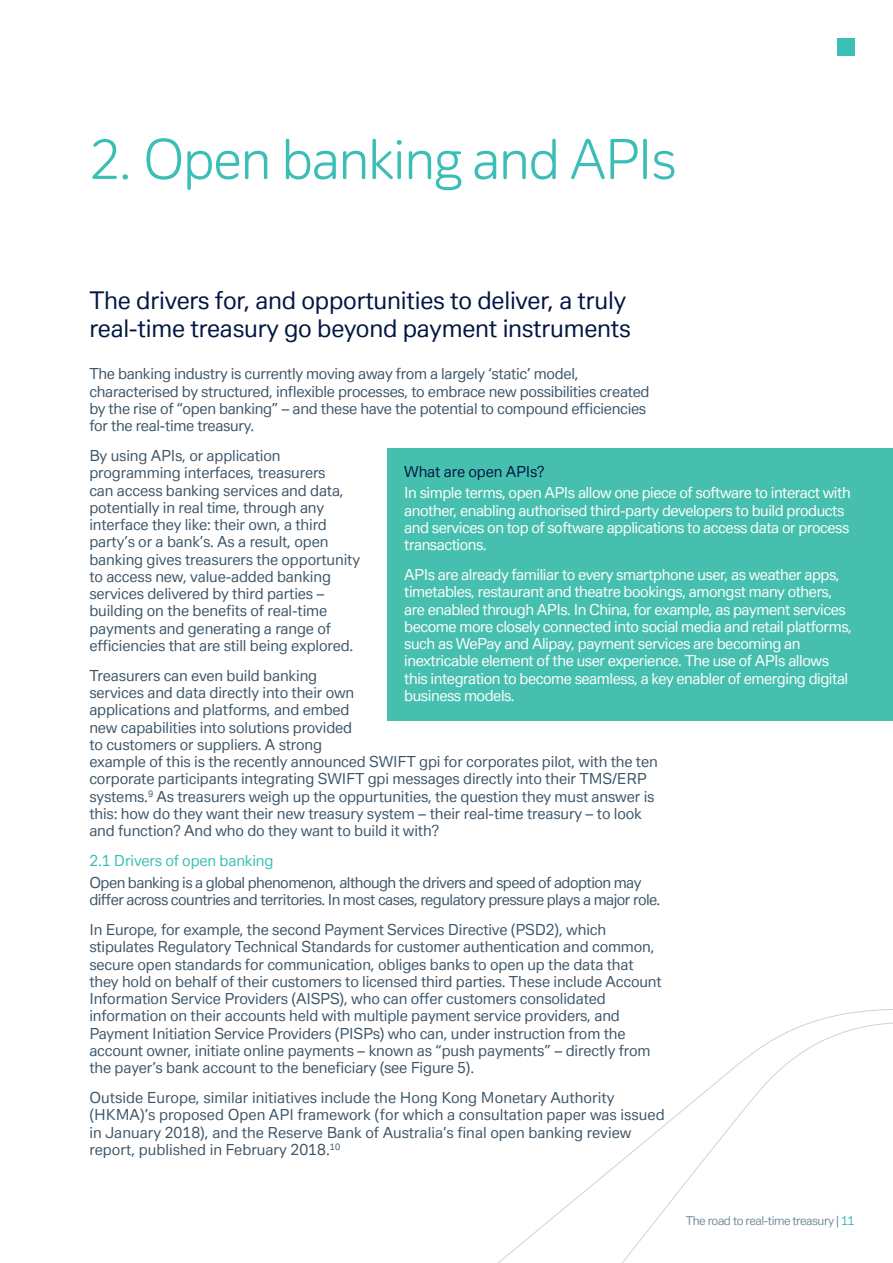
<style>
.page{position:relative;width:893px;height:1263px;background:#fff}
.page>*{position:absolute;margin:0;border:0;box-sizing:border-box;transform-origin:0 0}
.t1{font:54px "Deutsche Bank Display";letter-spacing:-.04em;color:#3abeb6}
.t2{font:24px/27.6px "Deutsche Bank Text";letter-spacing:-.01em;color:#001641}
.t3{font:15px/17.2px "Deutsche Bank Text";letter-spacing:-.01em;color:#3d5567}
.t4{font:15px/17.2px "Deutsche Bank Text";letter-spacing:-.03em;color:#fff}
.t5{font:15px/17.2px "Deutsche Bank Text";letter-spacing:-.035em;color:#3d5567}
.t6{font:15px "Deutsche Bank Text";letter-spacing:-.01em;color:#3abeb6}
.t7{font:15px "Deutsche Bank Text";letter-spacing:-.01em;color:#001641}
.t8{font:12px "Deutsche Bank Text";letter-spacing:-.04em;color:#768d99}
.s1{color:#3abeb6}
</style>
<div class="page">
<div style="left:838px;top:38px;width:17px;height:17px;background:#3abeb6"></div>
<svg style="left:497px;top:1009px;width:396px;height:254px"></svg>
<div style="left:387px;top:449px;width:506px;height:272px;background:#47bfaf"></div>
<h1 class="t1" style="left:89px;top:125px;width:590px">2. Open banking and APIs</h1>
<h2 class="t2" style="left:89px;top:286px;width:543px">The drivers for, and opportunities to deliver, a truly real-time treasury go beyond payment instruments</h2>
<p class="t3" style="left:89px;top:365px;width:562px">The banking industry is currently moving away from a largely ‘static’ model, characterised by structured, inflexible processes, to embrace new possibilities created by the rise of “open banking” – and these have the potential to compound efficiencies for the real-time treasury.</p>
<p class="t3" style="left:89px;top:447px;width:272px">By using APIs, or application programming interfaces, treasurers<br>can access banking services and data, potentially in real time, through any interface they like: their own, a third party’s or a bank’s. As a result, open banking gives treasurers the opportunity to access new, value-added banking services delivered by third parties – building on the benefits of real-time payments and generating a range of efficiencies that are still being explored.</p>
<p class="t3" style="left:89px;top:667px;width:570px">Treasurers can even build banking<br>services and data directly into their own<br>applications and platforms, and embed<br>new capabilities into solutions provided<br>to customers or suppliers. A strong<br>example of this is the recently announced SWIFT gpi for corporates pilot, with the ten corporate participants integrating SWIFT gpi messages directly into their TMS/ERP systems.<sup>9</sup> As treasurers weigh up the oppurtunities, the question they must answer is this: how do they want their new treasury system – their real-time treasury – to look and function? And who do they want to build it with?</p>
<p class="t6" style="left:89px;top:851px;width:186px">2.1 Drivers of open banking</p>
<p class="t5" style="left:89px;top:873px;width:573px">Open banking is a global phenomenon, although the drivers and speed of adoption may differ across countries and territories. In most cases, regulatory pressure plays a major role.</p>
<p class="t3" style="left:89px;top:921px;width:574px">In Europe, for example, the second Payment Services Directive (PSD2), which stipulates Regulatory Technical Standards for customer authentication and common, secure open standards for communication, obliges banks to open up the data that they hold on behalf of their customers to licensed third parties. These include Account Information Service Providers (AISPS), who can offer customers consolidated information on their accounts held with multiple payment service providers, and Payment Initiation Service Providers (PISPs) who can, under instruction from the account owner, initiate online payments – known as “push payments” – directly from the payer’s bank account to the beneficiary (see Figure 5).</p>
<p class="t3" style="left:89px;top:1089px;width:577px">Outside Europe, similar initiatives include the Hong Kong Monetary Authority (HKMA)’s proposed Open API framework (for which a consultation paper was issued in January 2018), and the Reserve Bank of Australia’s final open banking review report, published in February 2018.<sup>10</sup></p>
<p class="t7" style="left:404px;top:462px;width:142px">What are open APIs?</p>
<p class="t4" style="left:404px;top:484px;width:448px">In simple terms, open APIs allow one piece of software to interact with another, enabling authorised third-party developers to build products and services on top of software applications to access data or process transactions.</p>
<p class="t4" style="left:404px;top:566px;width:449px">APIs are already familiar to every smartphone user, as weather apps, timetables, restaurant and theatre bookings, amongst many others, are enabled through APIs. In China, for example, as payment services become more closely connected into social media and retail platforms, such as WePay and Alipay, payment services are becoming an inextricable element of the user experience. The use of APIs allows this integration to become seamless, a key enabler of emerging digital business models.</p>
<p class="t8" style="left:686px;top:1213px;width:170px">The road to real-time treasury | <span class="s1">11</span></p>
</div>
